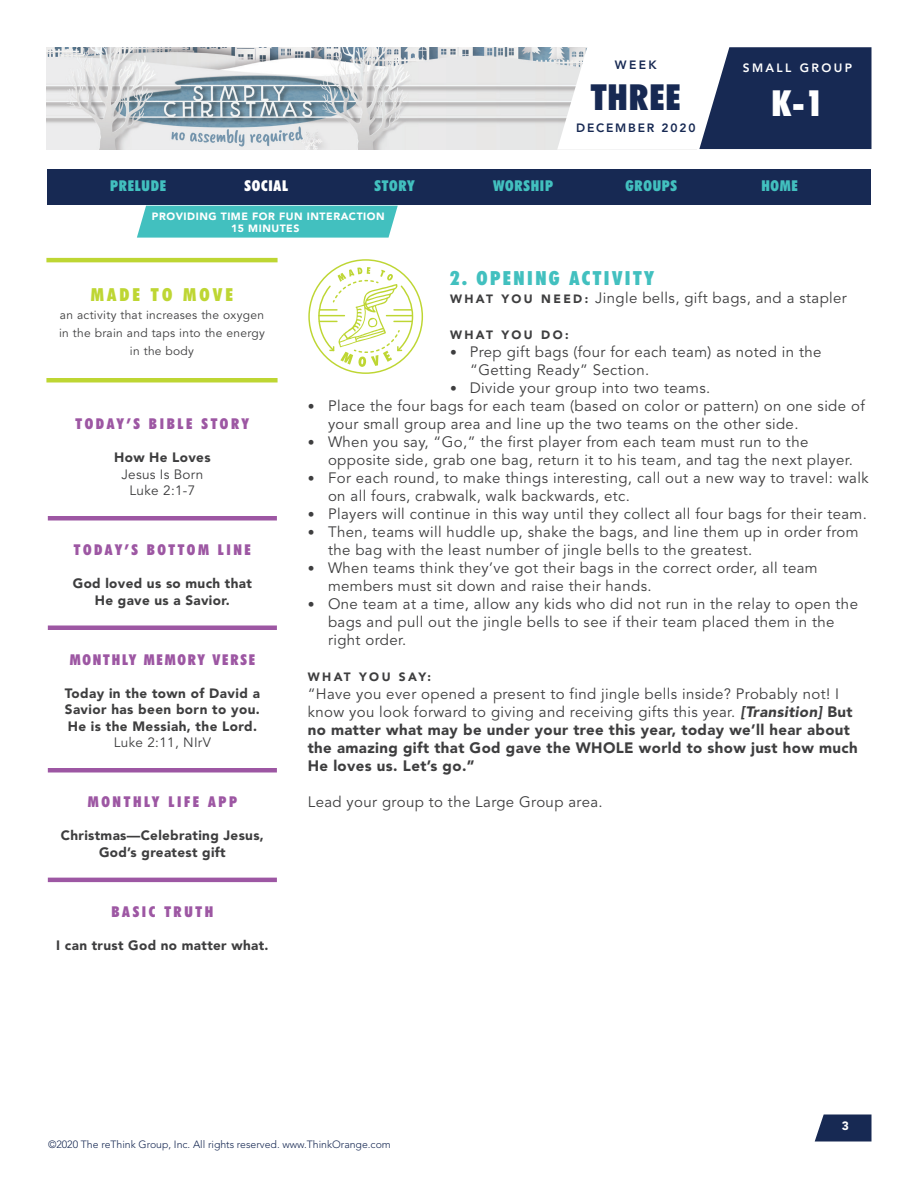
<style>
.page{position:relative;width:918px;height:1188px;background:#fff}
.page>*{position:absolute;margin:0;border:0;box-sizing:border-box;transform-origin:0 0}
.t1{font:900 condensed 36px "Futura BT";letter-spacing:.025em;color:#172953}
.t2{font:900 condensed 36px "Futura BT";color:#fff}
.Paragraph_Style_1{font:900 condensed 19.5px "Futura BT";letter-spacing:.125em;color:#42c0bf}
.Paragraph_Style_1-2{font:900 condensed 18px "Futura BT";letter-spacing:.175em;color:#bed633}
.Paragraph_Style_1-3{font:15px/18px "Avenir LT Std";letter-spacing:.025em;color:#3e3e3f}
.Paragraph_Style_1-4{font:900 15px/18px "Avenir LT Std";letter-spacing:.025em;color:#3e3e3f}
.t3{font:900 condensed 15px "Futura BT";letter-spacing:.17em;color:#9d57a3}
.t4{font:900 condensed 15px "Futura BT";letter-spacing:.05em;color:#42c0bf}
.t5{font:900 condensed 15px "Futura BT";letter-spacing:.12em;color:#9d57a3}
.t6{font:900 condensed 15px "Futura BT";letter-spacing:.05em;color:#fff}
.t7{font:900 13.5px/16.5px "Avenir LT Std";letter-spacing:.025em;color:#3e3e3f;text-align:center}
.t8{font:13.5px/16.5px "Avenir LT Std";letter-spacing:.025em;color:#3e3e3f;text-align:center}
.Paragraph_Style_1-5{font:12px "Avenir LT Std";letter-spacing:.025em;color:#3e3e3f}
.Paragraph_Style_1-6{font:900 12px "Avenir LT Std";letter-spacing:.2em;color:#3e3e3f}
.t9{font:800 12px "Avenir LT Std";letter-spacing:.15em;color:#172953}
.t10{font:800 12px "Avenir LT Std";letter-spacing:.2em;color:#fff}
.t11{font:900 12px "Avenir LT Std";color:#fff}
.t12{font:300 10.5px "Avenir LT Std";color:#172953}
.t13{font:900 10.5px/12px "Avenir LT Std";letter-spacing:.05em;color:#fff;text-align:center}
.s1{font-weight:900;font-size:12px}
.s2{font-family:"Avenir";font-size:13.5px}
.s3{font-weight:400}
.s4{font-style:italic}
</style>
<div class="page">
<img style="left:46px;top:47px;width:511px;height:102px">
<svg style="left:557px;top:47px;width:315px;height:103px"></svg>
<svg style="left:815px;top:1114px;width:57px;height:28px;background:#314166"></svg>
<hr style="left:48px;top:768px;width:229px;height:4px;background:#9d57a3">
<hr style="left:48px;top:516px;width:229px;height:4px;background:#9d57a3">
<hr style="left:48px;top:626px;width:229px;height:4px;background:#9d57a3">
<hr style="left:48px;top:878px;width:229px;height:4px;background:#9d57a3">
<div style="left:137px;top:206px;width:261px;height:32px;background:#42c0bf"></div>
<div style="left:47px;top:170px;width:824px;height:36px;background:#172953"></div>
<svg style="left:308px;top:259px;width:115px;height:115px"></svg>
<hr style="left:46px;top:378px;width:232px;height:4px;background:#bed633">
<hr style="left:46px;top:258px;width:232px;height:4px;background:#bed633">
<p class="t9" style="left:615px;top:58px;width:43px">WEEK</p>
<p class="t10" style="left:743px;top:61px;width:111px">SMALL GROUP</p>
<h1 class="t1" style="left:591px;top:75px;width:91px">THREE</h1>
<h1 class="t2" style="left:772px;top:81px;width:54px">K-1</h1>
<p class="t9" style="left:576px;top:121px;width:121px">DECEMBER 2020</p>
<p class="t4" style="left:110px;top:177px;width:57px">PRELUDE</p>
<p class="t6" style="left:245px;top:177px;width:45px">SOCIAL</p>
<p class="t4" style="left:375px;top:177px;width:42px">STORY</p>
<p class="t4" style="left:493px;top:177px;width:62px">WORSHIP</p>
<p class="t4" style="left:626px;top:177px;width:53px">GROUPS</p>
<p class="t4" style="left:761px;top:177px;width:38px">HOME</p>
<p class="t13" style="left:152px;top:210px;width:234px">PROVIDING TIME FOR FUN INTERACTION<br>15 MINUTES</p>
<p class="Paragraph_Style_1-2" style="left:91px;top:284px;width:144px">MADE TO MOVE</p>
<p class="Paragraph_Style_1-5" style="left:60px;top:308px;width:206px">an activity that increases the oxygen</p>
<p class="Paragraph_Style_1-5" style="left:59px;top:326px;width:207px">in the brain and taps into the energy</p>
<p class="Paragraph_Style_1-5" style="left:130px;top:344px;width:66px">in the body</p>
<p class="t3" style="left:76px;top:415px;width:175px">TODAY’S BIBLE STORY</p>
<p class="t7" style="left:114px;top:449px;width:98px">How He Loves</p>
<p class="t8" style="left:121px;top:466px;width:83px">Jesus Is Born<br>Luke 2:1-7</p>
<p class="t3" style="left:74px;top:541px;width:178px">TODAY’S BOTTOM LINE</p>
<p class="t7" style="left:73px;top:575px;width:181px">God loved us so much that<br>He gave us a Savior.</p>
<p class="t5" style="left:70px;top:650px;width:187px">MONTHLY MEMORY VERSE</p>
<p class="t7" style="left:65px;top:685px;width:197px;text-align:justify">Today in the town of David a Savior has been born to you.<br>He is the Messiah, the Lord.</p>
<p class="t8" style="left:114px;top:735px;width:99px">Luke 2:11, NIrV</p>
<p class="t3" style="left:88px;top:793px;width:151px">MONTHLY LIFE APP</p>
<p class="t7" style="left:61px;top:827px;width:205px">Christmas—Celebrating Jesus,<br>God’s greatest gift</p>
<p class="t3" style="left:112px;top:902px;width:103px">BASIC TRUTH</p>
<p class="t7" style="left:56px;top:937px;width:214px">I can trust God no matter what.</p>
<p class="Paragraph_Style_1" style="left:450px;top:267px;width:205px">2. OPENING ACTIVITY</p>
<p class="Paragraph_Style_1-3" style="left:450px;top:290px;width:398px"><span class="s1">W H AT Y O U N E E D :</span> Jingle bells, gift bags, and a stapler</p>
<p class="Paragraph_Style_1-6" style="left:450px;top:328px;width:120px">WHAT YOU DO:</p>
<p class="Paragraph_Style_1-3" style="left:470px;top:344px;width:353px;text-indent:-20px"><span class="s2">•</span> Prep gift bags (four for each team) as noted in the “Getting Ready” Section.</p>
<p class="Paragraph_Style_1-3" style="left:450px;top:380px;width:262px"><span class="s2">•</span> Divide your group into two teams.</p>
<p class="Paragraph_Style_1-3" style="left:328px;top:398px;width:538px;text-indent:-20px"><span class="s2">•</span> Place the four bags for each team (based on color or pattern) on one side of your small group area and line up the two teams on the other side.</p>
<p class="Paragraph_Style_1-3" style="left:328px;top:434px;width:527px;text-indent:-20px"><span class="s2">•</span> When you say, “Go,” the first player from each team must run to the opposite side, grab one bag, return it to his team, and tag the next player.</p>
<p class="Paragraph_Style_1-3" style="left:328px;top:470px;width:542px;text-indent:-20px"><span class="s2">•</span> For each round, to make things interesting, call out a new way to travel: walk on all fours, crabwalk, walk backwards, etc.</p>
<p class="Paragraph_Style_1-3" style="left:308px;top:506px;width:561px"><span class="s2">•</span> Players will continue in this way until they collect all four bags for their team.</p>
<p class="Paragraph_Style_1-3" style="left:328px;top:524px;width:532px;text-indent:-20px"><span class="s2">•</span> Then, teams will huddle up, shake the bags, and line them up in order from the bag with the least number of jingle bells to the greatest.</p>
<p class="Paragraph_Style_1-3" style="left:328px;top:560px;width:491px;text-indent:-20px"><span class="s2">•</span> When teams think they’ve got their bags in the correct order, all team members must sit down and raise their hands.</p>
<p class="Paragraph_Style_1-3" style="left:328px;top:596px;width:531px;text-indent:-20px"><span class="s2">•</span> One team at a time, allow any kids who did not run in the relay to open the bags and pull out the jingle bells to see if their team placed them in the right order.</p>
<p class="Paragraph_Style_1-6" style="left:308px;top:670px;width:125px">WHAT YOU SAY:</p>
<p class="Paragraph_Style_1-4" style="left:308px;top:685px;width:551px"><span class="s3">“Have you ever opened a present to find jingle bells inside? Probably not! I know you look forward to giving and receiving gifts this year.</span> <span class="s4">[Transition]</span> But no matter what may be under your tree this year, today we’ll hear about the amazing gift that God gave the WHOLE world to show just how much He loves us. Let’s go.”</p>
<p class="Paragraph_Style_1-3" style="left:308px;top:794px;width:296px">Lead your group to the Large Group area.</p>
<p class="t11" style="left:842px;top:1118px;width:9px">3</p>
<p class="t12" style="left:48px;top:1138px;width:344px">©2020 The reThink Group, Inc. All rights reserved. www.ThinkOrange.com</p>
</div>
